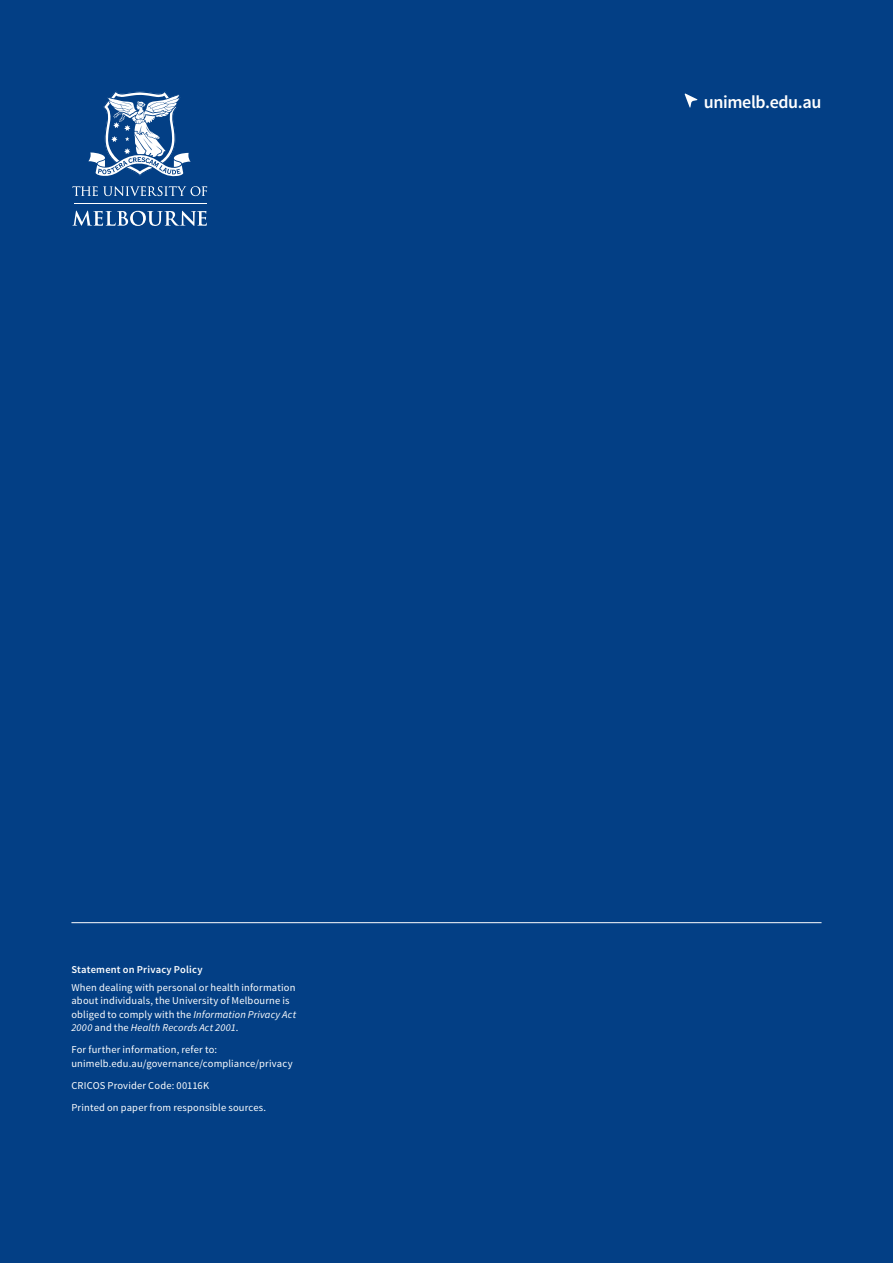
<style>
.page{position:relative;width:893px;height:1263px;background:#033f85}
.page>*{position:absolute;margin:0;border:0;box-sizing:border-box;transform-origin:0 0}
.t1{font:600 18px "Source Sans Pro";letter-spacing:-.02em;color:#fff}
.Back_cover__Disclaim{font:10.5px/13.5px "Source Sans Pro";letter-spacing:.015em;color:#fff}
.Back_cover__Disclaim-2{font:600 10.5px "Source Sans Pro";letter-spacing:.02em;color:#fff}
.s1{font-style:italic}
</style>
<div class="page">
<svg style="left:684px;top:93px;width:14px;height:15px"></svg>
<hr style="left:71px;top:922px;width:750px;height:1px;background:#fff">
<svg style="left:72px;top:186px;width:135px;height:10px"></svg>
<hr style="left:74px;top:203px;width:133px;height:1px;background:#fff">
<svg style="left:72px;top:211px;width:135px;height:15px"></svg>
<svg style="left:88px;top:91px;width:103px;height:86px"></svg>
<p class="Back_cover__Disclaim-2" style="left:71px;top:963px;width:133px">Statement on Privacy Policy</p>
<p class="Back_cover__Disclaim" style="left:71px;top:981px;width:226px">When dealing with personal or health information about individuals, the University of Melbourne is obliged to comply with the <span class="s1">Information Privacy Act 2000</span> and the <span class="s1">Health Records Act 2001</span>.</p>
<p class="Back_cover__Disclaim" style="left:71px;top:1043px;width:223px">For further information, refer to: unimelb.edu.au/governance/compliance/privacy</p>
<p class="Back_cover__Disclaim" style="left:71px;top:1079px;width:139px">CRICOS Provider Code: 00116K</p>
<p class="Back_cover__Disclaim" style="left:71px;top:1101px;width:196px">Printed on paper from responsible sources.</p>
<p class="t1" style="left:704px;top:90px;width:119px">unimelb.edu.au</p>
</div>
